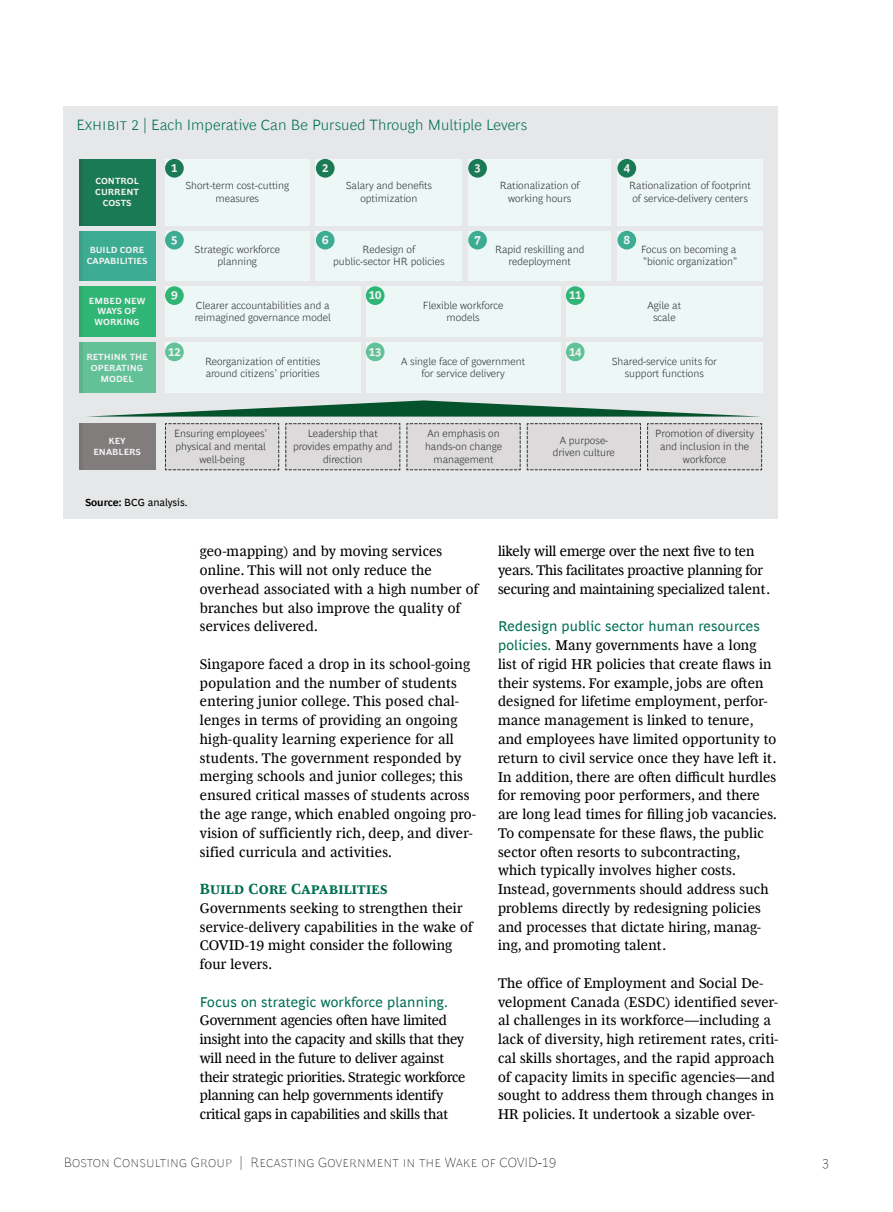
<style>
.page{position:relative;width:893px;height:1212px;background:#fff}
.page>*{position:absolute;margin:0;border:0;box-sizing:border-box;transform-origin:0 0}
.t1{font:300 15px "Henderson BCG Sans";letter-spacing:.005em;color:#006f51}
.t2{font:700 15px "Henderson BCG Serif";letter-spacing:.015em;color:#006f51}
.t3{font:14.25px/18.8px "Henderson BCG Serif";letter-spacing:.015em;color:#000}
.t4{font:14.25px/18.8px "Henderson BCG Serif";letter-spacing:-.01em;color:#000}
.t5{font:14.25px "Henderson BCG Sans";letter-spacing:.015em;color:#006f51}
.t6{font:100 13.5px "Henderson BCG Sans";letter-spacing:.01em;color:#000}
.t7{font:700 12px "Henderson BCG Sans";color:#f2f2f3}
.t8{font:300 10.5px/12.6px "Henderson BCG Sans";color:#333;text-align:center}
.t9{font:10.5px "Henderson BCG Sans";color:#000}
.t10{font:700 9px/10.8px "Henderson BCG Sans";color:#f2f2f3;text-align:center}
.s1{font-weight:700}
.s2{font-family:"Henderson BCG Sans";color:#006f51}
</style>
<div class="page">
<div style="left:64px;top:106px;width:714px;height:413px;background:#e6e7e8"></div>
<div style="left:316px;top:159px;width:146px;height:66px;background:#ecf7f6"></div>
<div style="left:165px;top:159px;width:145px;height:66px;background:#ecf7f6"></div>
<div style="left:79px;top:159px;width:76px;height:66px;background:#1a7a56"></div>
<div style="left:617px;top:159px;width:146px;height:66px;background:#ecf7f6"></div>
<div style="left:468px;top:159px;width:143px;height:66px;background:#ecf7f6"></div>
<div style="left:79px;top:231px;width:76px;height:50px;background:#3cad92"></div>
<div style="left:165px;top:231px;width:145px;height:50px;background:#ecf7f6"></div>
<div style="left:316px;top:231px;width:146px;height:50px;background:#ecf7f6"></div>
<div style="left:468px;top:231px;width:143px;height:50px;background:#ecf7f6"></div>
<div style="left:617px;top:231px;width:146px;height:50px;background:#ecf7f6"></div>
<div style="left:566px;top:286px;width:197px;height:51px;background:#ecf7f6"></div>
<div style="left:366px;top:286px;width:194px;height:51px;background:#ecf7f6"></div>
<div style="left:79px;top:286px;width:76px;height:51px;background:#2fb674"></div>
<div style="left:165px;top:286px;width:195px;height:51px;background:#ecf7f6"></div>
<div style="left:366px;top:343px;width:194px;height:50px;background:#ecf7f6"></div>
<div style="left:79px;top:343px;width:76px;height:50px;background:#62c197"></div>
<div style="left:165px;top:343px;width:195px;height:50px;background:#ecf7f6"></div>
<div style="left:566px;top:343px;width:197px;height:50px;background:#ecf7f6"></div>
<svg style="left:87px;top:400px;width:673px;height:17px"></svg>
<svg style="left:165px;top:423px;width:114px;height:47px"></svg>
<svg style="left:647px;top:423px;width:115px;height:47px"></svg>
<svg style="left:527px;top:423px;width:114px;height:47px"></svg>
<svg style="left:285px;top:423px;width:236px;height:47px"></svg>
<div style="left:79px;top:424px;width:76px;height:46px;background:#817d7c"></div>
<div style="left:566px;top:343px;width:19px;height:18px;background:#62c197;border-radius:50%"></div>
<div style="left:366px;top:343px;width:19px;height:18px;background:#62c197;border-radius:50%"></div>
<div style="left:566px;top:286px;width:19px;height:19px;background:#2fb674;border-radius:50%"></div>
<div style="left:366px;top:286px;width:19px;height:19px;background:#2fb674;border-radius:50%"></div>
<div style="left:165px;top:343px;width:19px;height:18px;background:#62c197;border-radius:50%"></div>
<div style="left:165px;top:286px;width:19px;height:19px;background:#2fb674;border-radius:50%"></div>
<div style="left:165px;top:231px;width:19px;height:18px;background:#3cad92;border-radius:50%"></div>
<div style="left:165px;top:159px;width:19px;height:19px;background:#1a7a56;border-radius:50%"></div>
<div style="left:316px;top:231px;width:19px;height:18px;background:#3cad92;border-radius:50%"></div>
<div style="left:316px;top:159px;width:19px;height:19px;background:#1a7a56;border-radius:50%"></div>
<div style="left:468px;top:231px;width:19px;height:18px;background:#3cad92;border-radius:50%"></div>
<div style="left:468px;top:159px;width:19px;height:19px;background:#1a7a56;border-radius:50%"></div>
<div style="left:617px;top:231px;width:19px;height:18px;background:#3cad92;border-radius:50%"></div>
<div style="left:617px;top:159px;width:19px;height:19px;background:#1a7a56;border-radius:50%"></div>
<hr style="left:79px;top:231px;width:4px;height:50px;background:#3ba188">
<hr style="left:79px;top:159px;width:4px;height:66px;background:#1e6c4f">
<hr style="left:79px;top:286px;width:4px;height:51px;background:#2fa96d">
<hr style="left:79px;top:343px;width:4px;height:50px;background:#5db38d">
<hr style="left:79px;top:424px;width:4px;height:46px;background:#797574">
<p class="t1" style="left:77px;top:114px;width:452px">Exhibit 2 | Each Imperative Can Be Pursued Through Multiple Levers</p>
<p class="t10" style="left:95px;top:175px;width:45px">CONTROL<br>CURRENT<br>COSTS</p>
<p class="t7" style="left:171px;top:159px;width:8px">1</p>
<p class="t8" style="left:185px;top:178px;width:106px">Short-term cost-cutting measures</p>
<p class="t7" style="left:322px;top:159px;width:8px">2</p>
<p class="t7" style="left:624px;top:159px;width:8px">4</p>
<p class="t8" style="left:500px;top:178px;width:81px">Rationalization of working hours</p>
<p class="t7" style="left:474px;top:159px;width:8px">3</p>
<p class="t8" style="left:346px;top:178px;width:88px">Salary and benefits optimization</p>
<p class="t8" style="left:629px;top:178px;width:123px;text-align:left">Rationalization of footprint of service-delivery centers</p>
<p class="t10" style="left:87px;top:243px;width:62px">BUILD CORE<br>CAPABILITIES</p>
<p class="t7" style="left:171px;top:231px;width:8px">5</p>
<p class="t7" style="left:322px;top:231px;width:8px">6</p>
<p class="t7" style="left:474px;top:231px;width:8px">7</p>
<p class="t8" style="left:195px;top:242px;width:87px">Strategic workforce planning</p>
<p class="t8" style="left:333px;top:242px;width:113px">Redesign of public-sector HR policies</p>
<p class="t8" style="left:495px;top:242px;width:91px">Rapid reskilling and redeployment</p>
<p class="t7" style="left:624px;top:231px;width:8px">8</p>
<p class="t8" style="left:641px;top:242px;width:98px;text-align:left">Focus on becoming a "bionic organization"</p>
<p class="t10" style="left:89px;top:294px;width:58px">EMBED NEW<br>WAYS OF<br>WORKING</p>
<p class="t7" style="left:171px;top:286px;width:8px">9</p>
<p class="t7" style="left:369px;top:286px;width:14px">10</p>
<p class="t8" style="left:195px;top:298px;width:138px;text-align:left">Clearer accountabilities and a reimagined governance model</p>
<p class="t8" style="left:423px;top:298px;width:82px">Flexible workforce models</p>
<p class="t7" style="left:569px;top:287px;width:14px">11</p>
<p class="t8" style="left:648px;top:298px;width:35px">Agile at scale</p>
<p class="t7" style="left:369px;top:343px;width:14px">13</p>
<p class="t7" style="left:569px;top:343px;width:14px">14</p>
<p class="t7" style="left:168px;top:343px;width:14px">12</p>
<p class="t10" style="left:86px;top:351px;width:63px">RETHINK THE<br>OPERATING<br>MODEL</p>
<p class="t8" style="left:205px;top:354px;width:117px;text-align:left">Reorganization of entities around citizens’ priorities</p>
<p class="t8" style="left:612px;top:354px;width:107px">Shared-service units for support functions</p>
<p class="t8" style="left:401px;top:354px;width:126px">A single face of government for service delivery</p>
<p class="t10" style="left:93px;top:434px;width:49px">KEY<br>ENABLERS</p>
<p class="t8" style="left:174px;top:427px;width:95px">Ensuring employees’ physical and mental well-being</p>
<p class="t8" style="left:655px;top:427px;width:100px">Promotion of diversity and inclusion in the workforce</p>
<p class="t8" style="left:293px;top:427px;width:101px">Leadership that provides empathy and direction</p>
<p class="t8" style="left:425px;top:427px;width:78px">An emphasis on hands-on change management</p>
<p class="t8" style="left:553px;top:433px;width:64px">A purpose&shy;driven culture</p>
<p class="t9" style="left:85px;top:495px;width:104px"><span class="s1">Source:</span> BCG analysis.</p>
<p class="t3" style="left:200px;top:541px;width:280px">geo-mapping) and by moving services online. This will not only reduce the overhead associated with a high number of branches but also improve the quality of services delivered.</p>
<p class="t3" style="left:200px;top:653px;width:278px">Singapore faced a drop in its school-going population and the number of students entering junior college. This posed chal&shy;lenges in terms of providing an ongoing high-quality learning experience for all students. The government responded by merging schools and junior colleges; this ensured critical masses of students across the age range, which enabled ongoing pro&shy;vision of sufficiently rich, deep, and diver&shy;sified curricula and activities.</p>
<p class="t2" style="left:200px;top:878px;width:189px">Build Core Capabilities</p>
<p class="t3" style="left:200px;top:897px;width:275px">Governments seeking to strengthen their service-delivery capabilities in the wake of COVID-19 might consider the following four levers.</p>
<p class="t5" style="left:200px;top:991px;width:250px">Focus on strategic workforce planning.</p>
<p class="t4" style="left:200px;top:1010px;width:267px">Government agencies often have limited insight into the capacity and skills that they will need in the future to deliver against their strategic priorities. Strategic workforce planning can help governments identify critical gaps in capabilities and skills that</p>
<p class="t4" style="left:498px;top:541px;width:274px">likely will emerge over the next five to ten years. This facilitates proactive planning for securing and maintaining specialized talent.</p>
<p class="t5" style="left:498px;top:616px;width:263px">Redesign public sector human resources</p>
<p class="t3" style="left:498px;top:635px;width:280px"><span class="s2">policies.</span> Many governments have a long list of rigid HR policies that create flaws in their systems. For example, jobs are often designed for lifetime employment, perfor&shy;mance management is linked to tenure, and employees have limited opportunity to return to civil service once they have left it.<br>In addition, there are often difficult hurdles for removing poor performers, and there are long lead times for filling job vacancies.<br>To compensate for these flaws, the public sector often resorts to subcontracting, which typically involves higher costs.<br>Instead, governments should address such problems directly by redesigning policies and processes that dictate hiring, manag&shy;ing, and promoting talent.</p>
<p class="t3" style="left:498px;top:972px;width:282px">The office of Employment and Social De&shy;velopment Canada (ESDC) identified sever&shy;al challenges in its workforce—including a lack of diversity, high retirement rates, criti&shy;cal skills shortages, and the rapid approach of capacity limits in specific agencies—and sought to address them through changes in HR policies. It undertook a sizable over-</p>
<p class="t6" style="left:64px;top:1152px;width:494px">Boston Consulting Group | Recasting Government in the Wake of COVID-19</p>
<p class="t6" style="left:822px;top:1152px;width:9px">3</p>
</div>
